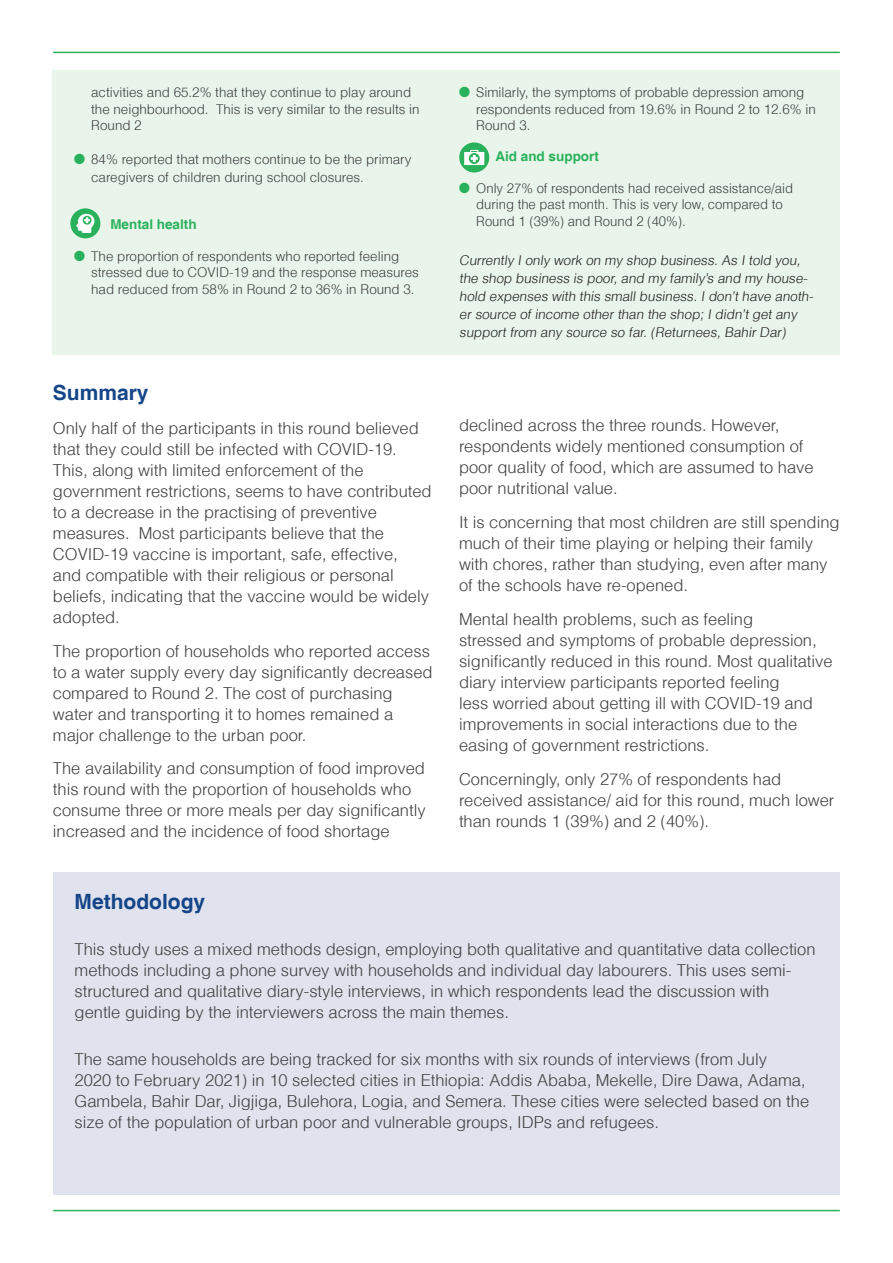
<style>
.page{position:relative;width:893px;height:1263px;background:#fff}
.page>*{position:absolute;margin:0;border:0;box-sizing:border-box;transform-origin:0 0}
.Subheading_blue{font:700 21px "Helvetica";color:#144588}
.Subheading{font:700 21px "Helvetica";color:#144588}
.Body_copy{font:300 16.5px/21px "Helvetica";color:#3e3e3f}
.Box_heading_blue_spa{font:300 16.5px/21px "Helvetica";color:#3e3e3f}
.t1{font:300 13.5px/16.5px "Helvetica";color:#3e3e3f}
.t2{font:300 13.5px/18px "Helvetica";color:#231f20}
.Bullet_heading_green{font:700 13.5px "Helvetica";color:#2ab15c}
.s1{font-weight:700;font-size:31.5px;color:#2ab15c}
</style>
<div class="page">
<hr style="left:53px;top:1210px;width:787px;height:1px;background:#2ab15c">
<hr style="left:53px;top:52px;width:787px;height:1px;background:#2ab15c">
<div style="left:53px;top:70px;width:787px;height:285px;background:#e9f5eb"></div>
<div style="left:53px;top:872px;width:787px;height:322px;background:#e0e2ed"></div>
<div style="left:70px;top:208px;width:30px;height:30px;background:#2ab15c;border-radius:50%"></div>
<svg style="left:76px;top:214px;width:18px;height:19px"></svg>
<div style="left:459px;top:142px;width:30px;height:30px;background:#2ab15c;border-radius:50%"></div>
<svg style="left:464px;top:150px;width:20px;height:15px"></svg>
<p class="t1" style="left:91px;top:84px;width:330px">activities and 65.2% that they continue to play around the neighbourhood. This is very similar to the results in<br>Round 2</p>
<p class="t1" style="left:91px;top:150px;width:322px;line-height:18px;text-indent:-17px"><span class="s1">•</span> 84% reported that mothers continue to be the primary caregivers of children during school closures.</p>
<p class="Bullet_heading_green" style="left:110px;top:216px;width:88px">Mental health</p>
<p class="t1" style="left:91px;top:248px;width:329px;text-indent:-17px"><span class="s1">•</span> The proportion of respondents who reported feeling stressed due to COVID-19 and the response measures had reduced from 58% in Round 2 to 36% in Round 3.</p>
<p class="Subheading" style="left:53px;top:380px;width:97px">Summary</p>
<p class="Body_copy" style="left:53px;top:417px;width:380px">Only half of the participants in this round believed that they could still be infected with COVID-19.<br>This, along with limited enforcement of the government restrictions, seems to have contributed to a decrease in the practising of preventive measures. Most participants believe that the COVID-19 vaccine is important, safe, effective,<br>and compatible with their religious or personal beliefs, indicating that the vaccine would be widely adopted.</p>
<p class="Body_copy" style="left:53px;top:640px;width:381px">The proportion of households who reported access to a water supply every day significantly decreased compared to Round 2. The cost of purchasing water and transporting it to homes remained a major challenge to the urban poor.</p>
<p class="Body_copy" style="left:53px;top:758px;width:374px">The availability and consumption of food improved this round with the proportion of households who consume three or more meals per day significantly increased and the incidence of food shortage</p>
<p class="t1" style="left:476px;top:84px;width:341px;text-indent:-17px"><span class="s1">•</span> Similarly, the symptoms of probable depression among respondents reduced from 19.6% in Round 2 to 12.6% in<br>Round 3.</p>
<p class="Bullet_heading_green" style="left:495px;top:148px;width:105px">Aid and support</p>
<p class="t1" style="left:476px;top:180px;width:318px;text-indent:-17px"><span class="s1">•</span> Only 27% of respondents had received assistance/aid during the past month. This is very low, compared to<br>Round 1 (39%) and Round 2 (40%).</p>
<p class="t2" style="left:459px;top:251px;width:358px">Currently I only work on my shop business. As I told you, the shop business is poor, and my family’s and my house&shy;hold expenses with this small business. I don’t have anoth&shy;er source of income other than the shop; I didn’t get any support from any source so far. (Returnees, Bahir Dar)</p>
<p class="Body_copy" style="left:459px;top:414px;width:356px">declined across the three rounds. However, respondents widely mentioned consumption of poor quality of food, which are assumed to have poor nutritional value.</p>
<p class="Body_copy" style="left:459px;top:511px;width:382px">It is concerning that most children are still spending much of their time playing or helping their family with chores, rather than studying, even after many of the schools have re-opened.</p>
<p class="Body_copy" style="left:459px;top:608px;width:375px">Mental health problems, such as feeling<br>stressed and symptoms of probable depression, significantly reduced in this round. Most qualitative diary interview participants reported feeling<br>less worried about getting ill with COVID-19 and improvements in social interactions due to the easing of government restrictions.</p>
<p class="Body_copy" style="left:459px;top:768px;width:377px">Concerningly, only 27% of respondents had received assistance/ aid for this round, much lower than rounds 1 (39%) and 2 (40%).</p>
<p class="Subheading_blue" style="left:75px;top:888px;width:132px">Methodology</p>
<p class="Box_heading_blue_spa" style="left:75px;top:938px;width:742px">This study uses a mixed methods design, employing both qualitative and quantitative data collection methods including a phone survey with households and individual day labourers. This uses semi&shy;structured and qualitative diary-style interviews, in which respondents lead the discussion with gentle guiding by the interviewers across the main themes.</p>
<p class="Box_heading_blue_spa" style="left:75px;top:1048px;width:736px">The same households are being tracked for six months with six rounds of interviews (from July<br>2020 to February 2021) in 10 selected cities in Ethiopia: Addis Ababa, Mekelle, Dire Dawa, Adama, Gambela, Bahir Dar, Jigjiga, Bulehora, Logia, and Semera. These cities were selected based on the size of the population of urban poor and vulnerable groups, IDPs and refugees.</p>
</div>
